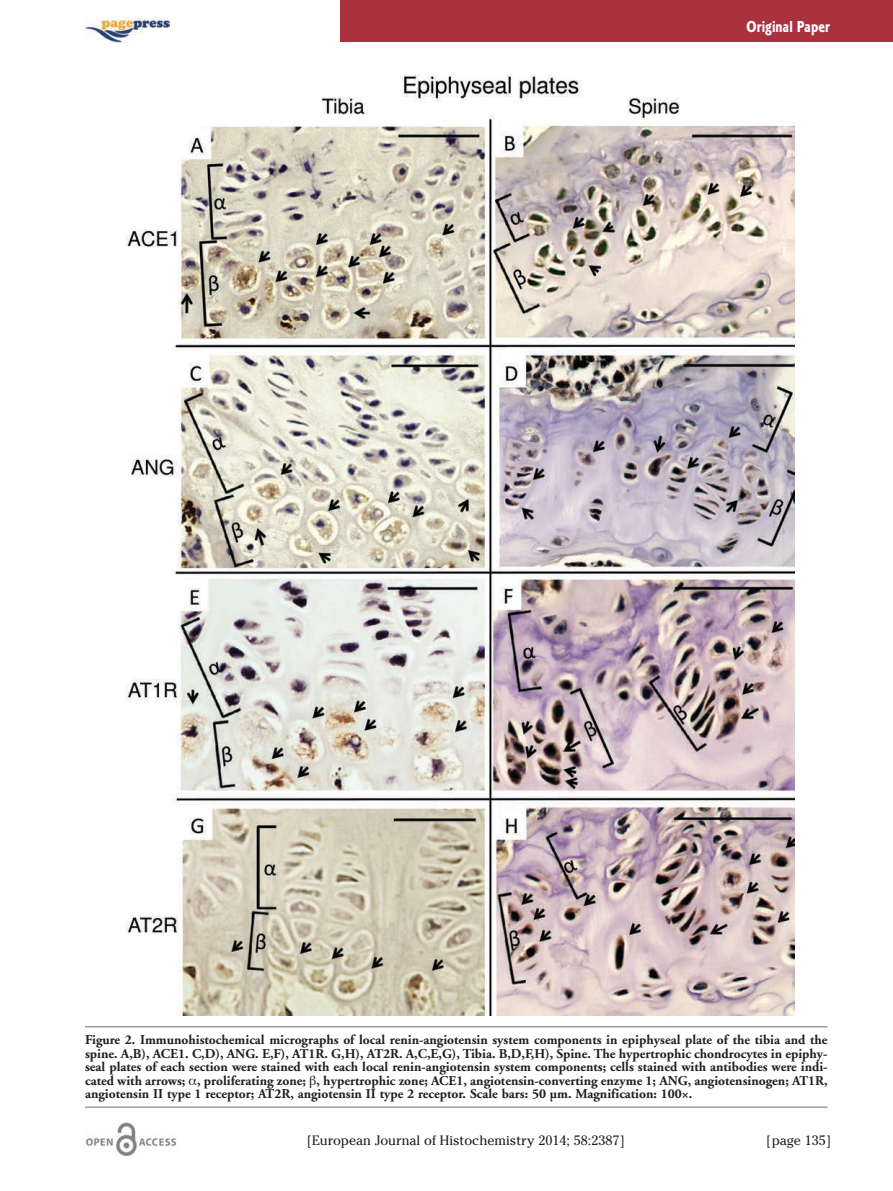
<style>
.page{position:relative;width:893px;height:1191px;background:#fff}
.page>*{position:absolute;margin:0;border:0;box-sizing:border-box;transform-origin:0 0}
.t1{font:16.5px "Corinthian Bold Condensed Plain";color:#fff}
.t2{font:700 13.5px/13.5px "Adobe Garamond";color:#231f20;text-align:justify}
.t3{font:13.5px "Cheltenham";color:#231f20}
</style>
<div class="page">
<div style="left:340px;top:0;width:553px;height:42px;background:#aa323f"></div>
<img style="left:86px;top:1123px;width:91px;height:33px">
<img style="left:85px;top:17px;width:84px;height:26px">
<hr style="left:85px;top:1026px;width:743px;height:1px;background:#6c6d70">
<hr style="left:85px;top:1106px;width:743px;height:1px;background:#6c6d70">
<img style="left:126px;top:74px;width:668px;height:942px">
<p class="t1" style="left:747px;top:21px;width:85px">Original Paper</p>
<p class="t2" style="left:85px;top:1034px;width:744px">Figure 2. Immunohistochemical micrographs of local renin-angiotensin system components in epiphyseal plate of the tibia and the spine. A,B), ACE1. C,D), ANG. E,F), AT1R. G,H), AT2R. A,C,E,G), Tibia. B,D,F,H), Spine. The hypertrophic chondrocytes in epiphy&shy;seal plates of each section were stained with each local renin-angiotensin system components; cells stained with antibodies were indi&shy;cated with arrows; , proliferating zone; , hypertrophic zone; ACE1, angiotensin-converting enzyme 1; ANG, angiotensinogen; AT1R, angiotensin II type 1 receptor; AT2R, angiotensin II type 2 receptor. Scale bars: 50 µm. Magnification: 100×.</p>
<p class="t3" style="left:307px;top:1132px;width:320px">[European Journal of Histochemistry 2014; 58:2387]</p>
<p class="t3" style="left:766px;top:1132px;width:66px">[page 135]</p>
</div>
